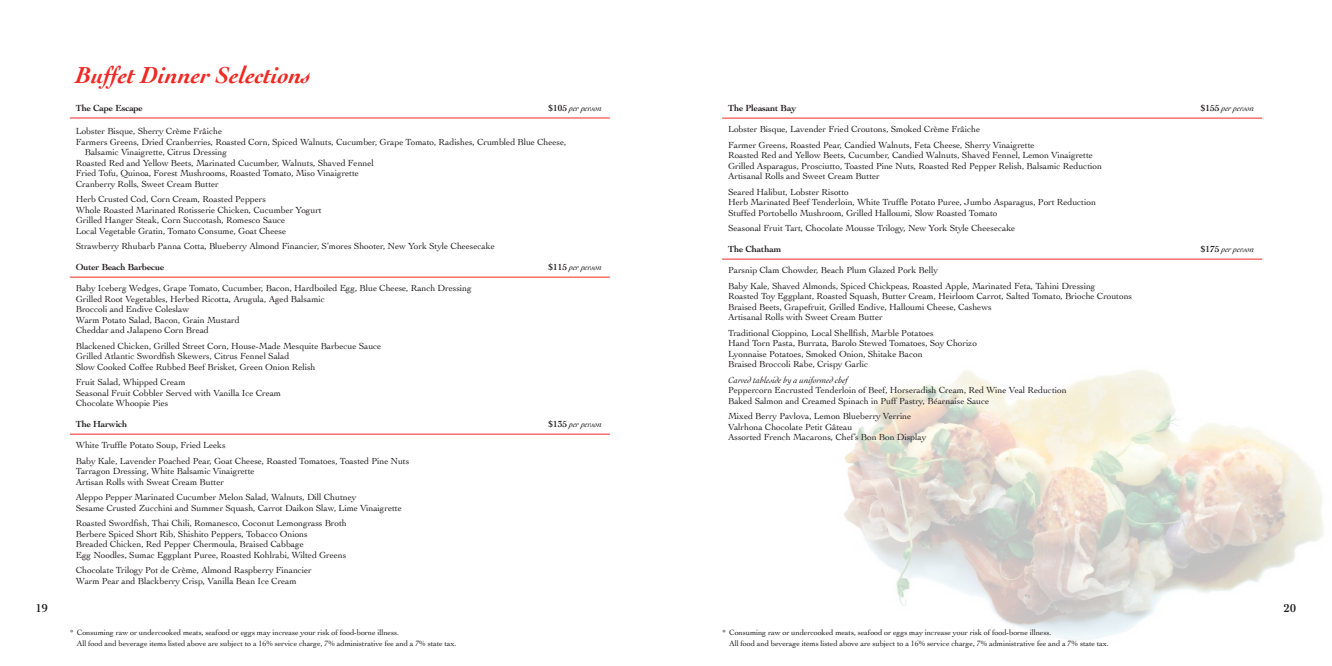
<style>
.page{position:relative;width:1332px;height:666px;background:#fff}
.page>*{position:absolute;margin:0;border:0;box-sizing:border-box;transform-origin:0 0}
.MENU__Cochin_Italic{font:italic 700 24.2px "Cochin";letter-spacing:-.005em;color:#ee2a25}
.t1{font:700 12px "Cochin";color:#231f20}
.MENU__TEXT_Cochin_9{font:9.2px/10.5px "Cochin";letter-spacing:-.01em;color:#231f20}
.MENU__Cochin_Bold_He{font:700 9.2px "Cochin";letter-spacing:-.015em;color:#231f20}
.MENU__Cochin_Bold_He-2{font:italic 9.2px "Cochin";letter-spacing:-.015em;color:#231f20}
.MENU__TEXT_Cochin_9-2{font:italic 9.2px "Cochin";letter-spacing:-.01em;color:#231f20}
.MENU__Space_before_h{font:700 9.2px "Cochin";letter-spacing:-.015em;color:#231f20}
.MENU__Space_before_h-2{font:italic 9.2px "Cochin";letter-spacing:-.015em;color:#231f20}
.t2{font:8px/11.2px "Cochin";letter-spacing:-.01em;color:#231f20}
.s1{font-weight:700;font-style:normal}
</style>
<div class="page">
<hr style="left:70px;top:117px;width:540px;height:1px;background:#ee2a25">
<hr style="left:70px;top:277px;width:540px;height:1px;background:#ee2a25">
<hr style="left:70px;top:434px;width:540px;height:1px;background:#ee2a25">
<img style="left:843px;top:369px;width:481px;height:271px">
<hr style="left:722px;top:118px;width:540px;height:1px;background:#ee2a25">
<hr style="left:722px;top:259px;width:540px;height:1px;background:#ee2a25">
<p class="MENU__Cochin_Italic" style="left:76px;top:59px;width:237px">Buffet Dinner Selections</p>
<p class="MENU__Space_before_h" style="left:76px;top:102px;width:69px">The Cape Escape</p>
<p class="MENU__Space_before_h-2" style="left:548px;top:102px;width:55px"><span class="s1">$105</span> per person</p>
<p class="MENU__TEXT_Cochin_9" style="left:76px;top:126px;width:148px">Lobster Bisque, Sherry Crème Frâiche</p>
<p class="MENU__TEXT_Cochin_9" style="left:85px;top:136px;width:483px;text-indent:-9px">Farmers Greens, Dried Cranberries, Roasted Corn, Spiced Walnuts, Cucumber, Grape Tomato, Radishes, Crumbled Blue Cheese,<br>Balsamic Vinaigrette, Citrus Dressing</p>
<p class="MENU__TEXT_Cochin_9" style="left:76px;top:157px;width:300px">Roasted Red and Yellow Beets, Marinated Cucumber, Walnuts, Shaved Fennel</p>
<p class="MENU__TEXT_Cochin_9" style="left:76px;top:167px;width:285px">Fried Tofu, Quinoa, Forest Mushrooms, Roasted Tomato, Miso Vinaigrette</p>
<p class="MENU__TEXT_Cochin_9" style="left:76px;top:178px;width:144px">Cranberry Rolls, Sweet Cream Butter</p>
<p class="MENU__TEXT_Cochin_9" style="left:76px;top:194px;width:192px">Herb Crusted Cod, Corn Cream, Roasted Peppers</p>
<p class="MENU__TEXT_Cochin_9" style="left:76px;top:204px;width:248px">Whole Roasted Marinated Rotisserie Chicken, Cucumber Yogurt</p>
<p class="MENU__TEXT_Cochin_9" style="left:76px;top:214px;width:211px">Grilled Hanger Steak, Corn Succotash, Romesco Sauce</p>
<p class="MENU__TEXT_Cochin_9" style="left:76px;top:225px;width:212px">Local Vegetable Gratin, Tomato Consume, Goat Cheese</p>
<p class="MENU__TEXT_Cochin_9" style="left:76px;top:241px;width:420px">Strawberry Rhubarb Panna Cotta, Blueberry Almond Financier, S’mores Shooter, New York Style Cheesecake</p>
<p class="MENU__Cochin_Bold_He" style="left:76px;top:261px;width:90px">Outer Beach Barbecue</p>
<p class="MENU__Cochin_Bold_He-2" style="left:548px;top:261px;width:55px"><span class="s1">$115</span> per person</p>
<p class="MENU__TEXT_Cochin_9" style="left:76px;top:283px;width:397px">Baby Iceberg Wedges, Grape Tomato, Cucumber, Bacon, Hardboiled Egg, Blue Cheese, Ranch Dressing</p>
<p class="MENU__TEXT_Cochin_9" style="left:76px;top:293px;width:251px">Grilled Root Vegetables, Herbed Ricotta, Arugula, Aged Balsamic</p>
<p class="MENU__TEXT_Cochin_9" style="left:76px;top:303px;width:115px">Broccoli and Endive Coleslaw</p>
<p class="MENU__TEXT_Cochin_9" style="left:76px;top:314px;width:165px">Warm Potato Salad, Bacon, Grain Mustard</p>
<p class="MENU__TEXT_Cochin_9" style="left:76px;top:324px;width:135px">Cheddar and Jalapeno Corn Bread</p>
<p class="MENU__TEXT_Cochin_9" style="left:76px;top:340px;width:307px">Blackened Chicken, Grilled Street Corn, House-Made Mesquite Barbecue Sauce</p>
<p class="MENU__TEXT_Cochin_9" style="left:76px;top:350px;width:215px">Grilled Atlantic Swordfish Skewers, Citrus Fennel Salad</p>
<p class="MENU__TEXT_Cochin_9" style="left:76px;top:361px;width:241px">Slow Cooked Coffee Rubbed Beef Brisket, Green Onion Relish</p>
<p class="MENU__TEXT_Cochin_9" style="left:76px;top:376px;width:111px">Fruit Salad, Whipped Cream</p>
<p class="MENU__TEXT_Cochin_9" style="left:76px;top:387px;width:207px">Seasonal Fruit Cobbler Served with Vanilla Ice Cream</p>
<p class="MENU__TEXT_Cochin_9" style="left:76px;top:397px;width:94px">Chocolate Whoopie Pies</p>
<p class="MENU__Cochin_Bold_He" style="left:76px;top:418px;width:53px">The Harwich</p>
<p class="MENU__Cochin_Bold_He-2" style="left:548px;top:418px;width:55px"><span class="s1">$135</span> per person</p>
<p class="MENU__TEXT_Cochin_9" style="left:76px;top:440px;width:151px">White Truffle Potato Soup, Fried Leeks</p>
<p class="MENU__TEXT_Cochin_9" style="left:76px;top:455px;width:335px">Baby Kale, Lavender Poached Pear, Goat Cheese, Roasted Tomatoes, Toasted Pine Nuts</p>
<p class="MENU__TEXT_Cochin_9" style="left:76px;top:466px;width:180px">Tarragon Dressing, White Balsamic Vinaigrette</p>
<p class="MENU__TEXT_Cochin_9" style="left:76px;top:476px;width:150px">Artisan Rolls with Sweat Cream Butter</p>
<p class="MENU__TEXT_Cochin_9" style="left:76px;top:492px;width:282px">Aleppo Pepper Marinated Cucumber Melon Salad, Walnuts, Dill Chutney</p>
<p class="MENU__TEXT_Cochin_9" style="left:76px;top:502px;width:328px">Sesame Crusted Zucchini and Summer Squash, Carrot Daikon Slaw, Lime Vinaigrette</p>
<p class="MENU__TEXT_Cochin_9" style="left:76px;top:518px;width:273px">Roasted Swordfish, Thai Chili, Romanesco, Coconut Lemongrass Broth</p>
<p class="MENU__TEXT_Cochin_9" style="left:76px;top:528px;width:233px">Berbere Spiced Short Rib, Shishito Peppers, Tobacco Onions</p>
<p class="MENU__TEXT_Cochin_9" style="left:76px;top:539px;width:229px">Breaded Chicken, Red Pepper Chermoula, Braised Cabbage</p>
<p class="MENU__TEXT_Cochin_9" style="left:76px;top:549px;width:272px">Egg Noodles, Sumac Eggplant Puree, Roasted Kohlrabi, Wilted Greens</p>
<p class="MENU__TEXT_Cochin_9" style="left:76px;top:565px;width:238px">Chocolate Trilogy Pot de Crème, Almond Raspberry Financier</p>
<p class="MENU__TEXT_Cochin_9" style="left:76px;top:575px;width:222px">Warm Pear and Blackberry Crisp, Vanilla Bean Ice Cream</p>
<p class="MENU__Cochin_Bold_He" style="left:728px;top:102px;width:70px">The Pleasant Bay</p>
<p class="MENU__Cochin_Bold_He-2" style="left:1201px;top:102px;width:55px"><span class="s1">$155</span> per person</p>
<p class="MENU__TEXT_Cochin_9" style="left:728px;top:123px;width:254px">Lobster Bisque, Lavender Fried Croutons, Smoked Crème Frâiche</p>
<p class="MENU__TEXT_Cochin_9" style="left:728px;top:139px;width:308px">Farmer Greens, Roasted Pear, Candied Walnuts, Feta Cheese, Sherry Vinaigrette</p>
<p class="MENU__TEXT_Cochin_9" style="left:728px;top:149px;width:366px">Roasted Red and Yellow Beets, Cucumber, Candied Walnuts, Shaved Fennel, Lemon Vinaigrette</p>
<p class="MENU__TEXT_Cochin_9" style="left:728px;top:160px;width:375px">Grilled Asparagus, Prosciutto, Toasted Pine Nuts, Roasted Red Pepper Relish, Balsamic Reduction</p>
<p class="MENU__TEXT_Cochin_9" style="left:728px;top:170px;width:153px">Artisanal Rolls and Sweet Cream Butter</p>
<p class="MENU__TEXT_Cochin_9" style="left:728px;top:186px;width:122px">Seared Halibut, Lobster Risotto</p>
<p class="MENU__TEXT_Cochin_9" style="left:728px;top:196px;width:369px">Herb Marinated Beef Tenderloin, White Truffle Potato Puree, Jumbo Asparagus, Port Reduction</p>
<p class="MENU__TEXT_Cochin_9" style="left:728px;top:207px;width:271px">Stuffed Portobello Mushroom, Grilled Halloumi, Slow Roasted Tomato</p>
<p class="MENU__TEXT_Cochin_9" style="left:728px;top:222px;width:289px">Seasonal Fruit Tart, Chocolate Mousse Trilogy, New York Style Cheesecake</p>
<p class="MENU__Cochin_Bold_He" style="left:728px;top:243px;width:55px">The Chatham</p>
<p class="MENU__Cochin_Bold_He-2" style="left:1201px;top:243px;width:55px"><span class="s1">$175</span> per person</p>
<p class="MENU__TEXT_Cochin_9" style="left:728px;top:264px;width:211px">Parsnip Clam Chowder, Beach Plum Glazed Pork Belly</p>
<p class="MENU__TEXT_Cochin_9" style="left:728px;top:280px;width:369px">Baby Kale, Shaved Almonds, Spiced Chickpeas, Roasted Apple, Marinated Feta, Tahini Dressing</p>
<p class="MENU__TEXT_Cochin_9" style="left:728px;top:290px;width:406px">Roasted Toy Eggplant, Roasted Squash, Butter Cream, Heirloom Carrot, Salted Tomato, Brioche Croutons</p>
<p class="MENU__TEXT_Cochin_9" style="left:728px;top:301px;width:265px">Braised Beets, Grapefruit, Grilled Endive, Halloumi Cheese, Cashews</p>
<p class="MENU__TEXT_Cochin_9" style="left:728px;top:311px;width:156px">Artisanal Rolls with Sweet Cream Butter</p>
<p class="MENU__TEXT_Cochin_9" style="left:728px;top:327px;width:207px">Traditional Cioppino, Local Shellfish, Marble Potatoes</p>
<p class="MENU__TEXT_Cochin_9" style="left:728px;top:337px;width:250px">Hand Torn Pasta, Burrata, Barolo Stewed Tomatoes, Soy Chorizo</p>
<p class="MENU__TEXT_Cochin_9" style="left:728px;top:348px;width:196px">Lyonnaise Potatoes, Smoked Onion, Shitake Bacon</p>
<p class="MENU__TEXT_Cochin_9" style="left:728px;top:358px;width:142px">Braised Broccoli Rabe, Crispy Garlic</p>
<p class="MENU__TEXT_Cochin_9-2" style="left:728px;top:373px;width:121px">Carved tableside by a uniformed chef</p>
<p class="MENU__TEXT_Cochin_9" style="left:728px;top:384px;width:340px">Peppercorn Encrusted Tenderloin of Beef, Horseradish Cream, Red Wine Veal Reduction</p>
<p class="MENU__TEXT_Cochin_9" style="left:728px;top:395px;width:263px">Baked Salmon and Creamed Spinach in Puff Pastry, Béarnaise Sauce</p>
<p class="MENU__TEXT_Cochin_9" style="left:728px;top:410px;width:185px">Mixed Berry Pavlova, Lemon Blueberry Verrine</p>
<p class="MENU__TEXT_Cochin_9" style="left:728px;top:421px;width:126px">Valrhona Chocolate Petit Gâteau</p>
<p class="MENU__TEXT_Cochin_9" style="left:728px;top:431px;width:200px">Assorted French Macarons, Chef’s Bon Bon Display</p>
<h2 class="t1" style="left:36px;top:600px;width:14px">19</h2>
<h2 class="t1" style="left:1284px;top:600px;width:14px">20</h2>
<p class="t2" style="left:729px;top:627px;width:381px;text-indent:-7px">* Consuming raw or undercooked meats, seafood or eggs may increase your risk of food-borne illness.<br>All food and beverage items listed above are subject to a 16% service charge, 7% administrative fee and a 7% state tax.</p>
<p class="t2" style="left:77px;top:627px;width:381px;text-indent:-7px">* Consuming raw or undercooked meats, seafood or eggs may increase your risk of food-borne illness.<br>All food and beverage items listed above are subject to a 16% service charge, 7% administrative fee and a 7% state tax.</p>
</div>
